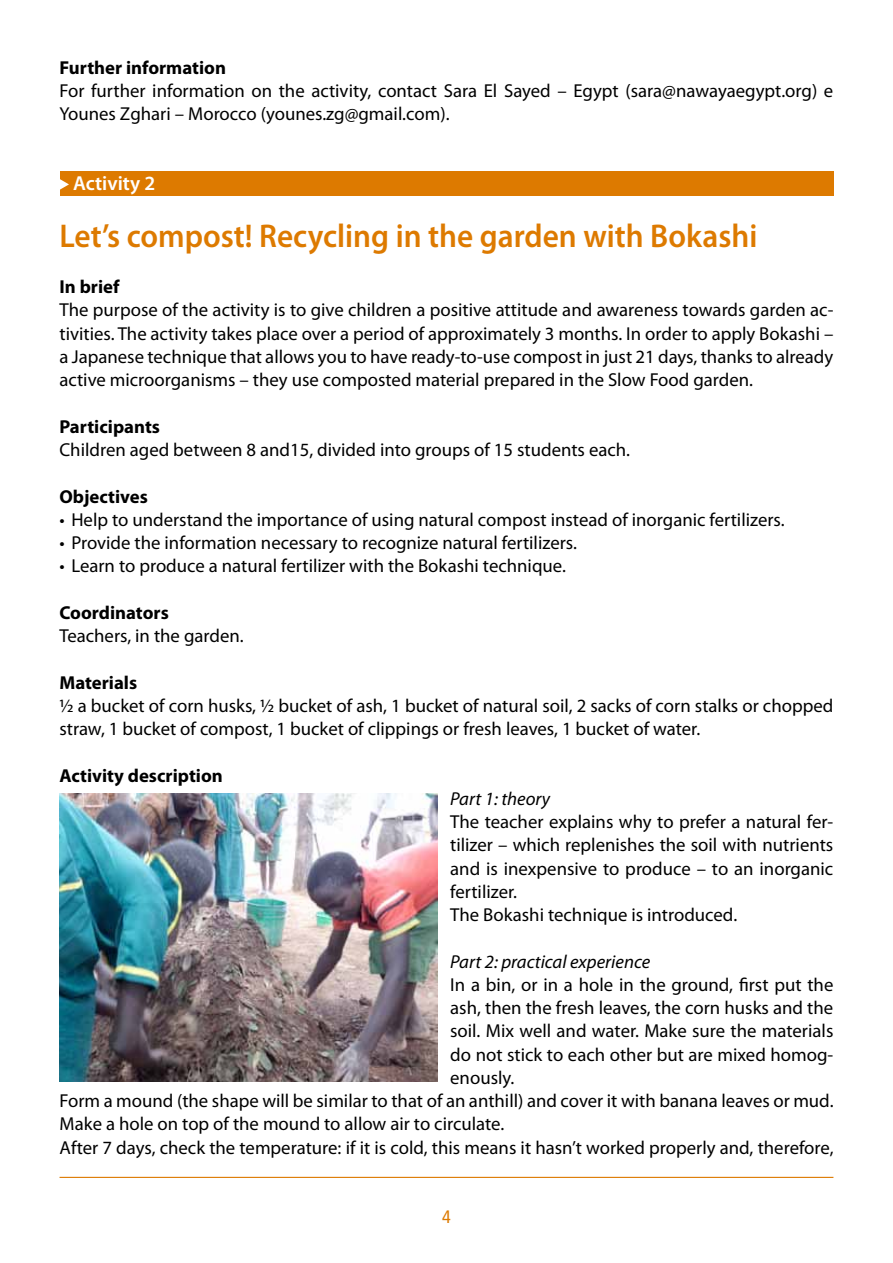
<style>
.page{position:relative;width:893px;height:1263px;background:#fff}
.page>*{position:absolute;margin:0;border:0;box-sizing:border-box;transform-origin:0 0}
.t1{font:600 33px "Myriad Pro";color:#dd7a00;scale:.95 1}
.t2{font:600 20.25px "Myriad Pro";color:#fff}
.t3{font:18.75px/23.2px "Myriad Pro";color:#000}
.t4{font:700 18.75px "Myriad Pro";color:#000}
.t5{font:italic 18.75px "Myriad Pro";color:#000}
.t6{font:condensed 18px "Frutiger";color:#dd7a00}
</style>
<div class="page">
<hr style="left:60px;top:1177px;width:773px;height:1px;background:#dd7a00">
<div style="left:60px;top:171px;width:773px;height:25px;background:#dd7a00"></div>
<svg style="left:60px;top:179px;width:9px;height:11px"></svg>
<img style="left:60px;top:793px;width:377px;height:288px">
<p class="t4" style="left:60px;top:55px;width:168px">Further information</p>
<p class="t3" style="left:59px;top:79px;width:775px">For further information on the activity, contact Sara El Sayed – Egypt (sara@nawayaegypt.org) e<br>Younes Zghari – Morocco (younes.zg@gmail.com).</p>
<p class="t2" style="left:73px;top:170px;width:84px">Activity 2</p>
<h1 class="t1" style="left:60px;top:215px;width:736px">Let’s compost! Recycling in the garden with Bokashi</h1>
<p class="t4" style="left:60px;top:275px;width:61px">In brief</p>
<p class="t3" style="left:59px;top:298px;width:775px;text-align:justify">The purpose of the activity is to give children a positive attitude and awareness towards garden ac&shy;tivities. The activity takes place over a period of approximately 3 months. In order to apply Bokashi – a Japanese technique that allows you to have ready-to-use compost in just 21 days, thanks to already active microorganisms – they use composted material prepared in the Slow Food garden.</p>
<p class="t4" style="left:59px;top:414px;width:102px">Participants</p>
<p class="t3" style="left:59px;top:438px;width:572px">Children aged between 8 and15, divided into groups of 15 students each.</p>
<p class="t4" style="left:59px;top:484px;width:90px">Objectives</p>
<p class="t3" style="left:59px;top:507px;width:727px">• Help to understand the importance of using natural compost instead of inorganic fertilizers.</p>
<p class="t3" style="left:59px;top:531px;width:519px">• Provide the information necessary to recognize natural fertilizers.</p>
<p class="t3" style="left:59px;top:554px;width:508px">• Learn to produce a natural fertilizer with the Bokashi technique.</p>
<p class="t4" style="left:59px;top:600px;width:111px">Coordinators</p>
<p class="t3" style="left:59px;top:624px;width:186px">Teachers, in the garden.</p>
<p class="t4" style="left:59px;top:670px;width:79px">Materials</p>
<p class="t3" style="left:59px;top:693px;width:775px">½ a bucket of corn husks, ½ bucket of ash, 1 bucket of natural soil, 2 sacks of corn stalks or chopped straw, 1 bucket of compost, 1 bucket of clippings or fresh leaves, 1 bucket of water.</p>
<p class="t4" style="left:59px;top:763px;width:165px">Activity description</p>
<p class="t5" style="left:450px;top:787px;width:101px">Part 1: theory</p>
<p class="t3" style="left:450px;top:810px;width:385px">The teacher explains why to prefer a natural fer&shy;tilizer – which replenishes the soil with nutrients and is inexpensive to produce – to an inorganic fertilizer.<br>The Bokashi technique is introduced.</p>
<p class="t5" style="left:450px;top:950px;width:202px">Part 2: practical experience</p>
<p class="t3" style="left:450px;top:972px;width:385px">In a bin, or in a hole in the ground, first put the</p>
<p class="t3" style="left:450px;top:996px;width:385px">ash, then the fresh leaves, the corn husks and the</p>
<p class="t3" style="left:450px;top:1019px;width:385px">soil. Mix well and water. Make sure the materials</p>
<p class="t3" style="left:450px;top:1042px;width:385px">do not stick to each other but are mixed homog-</p>
<p class="t3" style="left:450px;top:1065px;width:66px">enously.</p>
<p class="t3" style="left:59px;top:1089px;width:776px">Form a mound (the shape will be similar to that of an anthill) and cover it with banana leaves or mud.</p>
<p class="t3" style="left:60px;top:1112px;width:446px">Make a hole on top of the mound to allow air to circulate.</p>
<p class="t3" style="left:60px;top:1135px;width:775px">After 7 days, check the temperature: if it is cold, this means it hasn’t worked properly and, therefore,</p>
<p class="t6" style="left:442px;top:1206px;width:10px">4</p>
</div>
